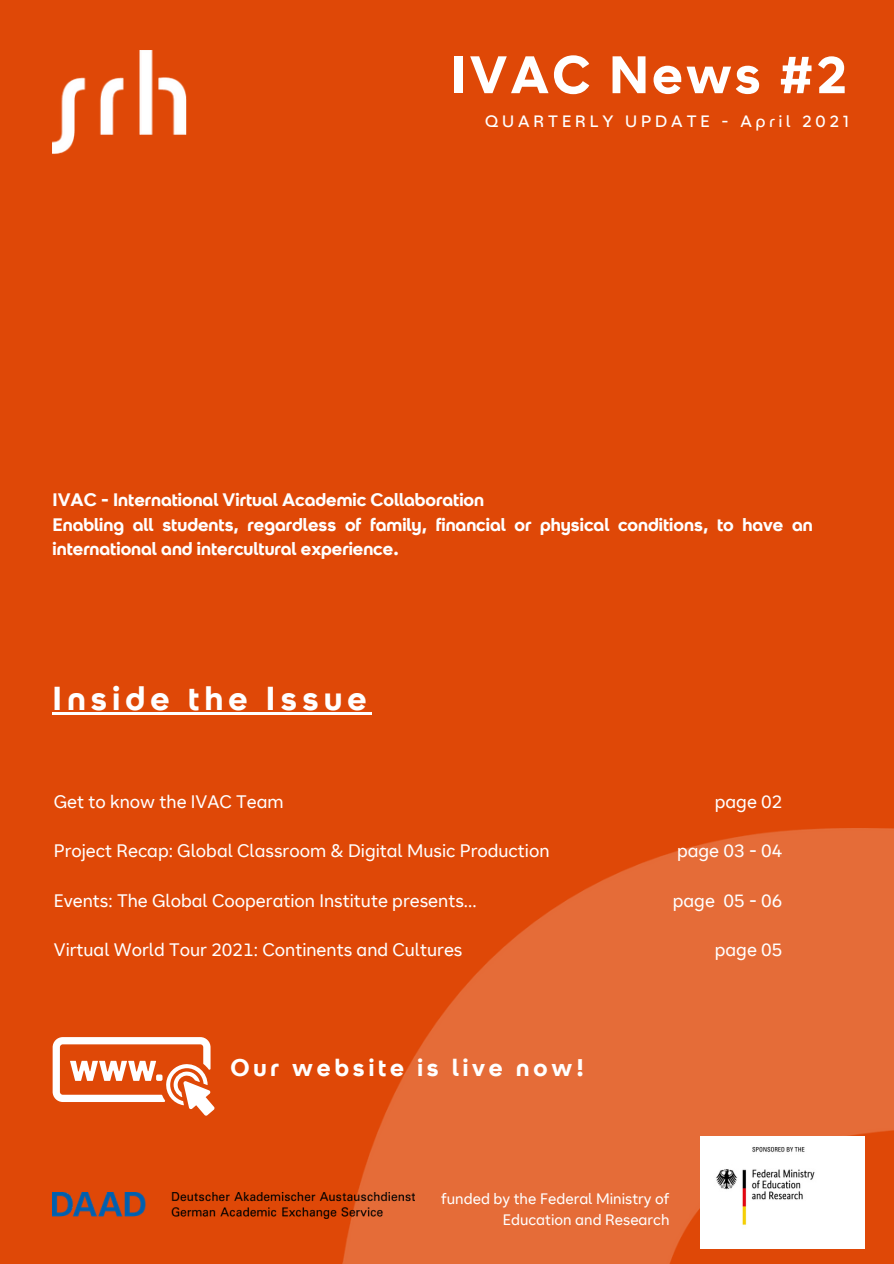
<style>
.page{position:relative;width:894px;height:1264px;background:#fff}
.page>*{position:absolute;margin:0;border:0;box-sizing:border-box;transform-origin:0 0}
.t1{font:700 52.65px "SRH Headline";letter-spacing:.06em;color:#fff}
.t2{font:700 33px "SRH Headline";letter-spacing:.16em;color:#fff}
.t3{font:700 24px "SRH Headline";letter-spacing:.16em;color:#fff}
.t4{font:18px "SRH Text";color:#fff}
.t5{font:700 18px/24.8px "SRH Headline";color:#fff}
.t6{font:16.35px "SRH Headline";letter-spacing:.24em;color:#fff}
.t7{font:15px/20.2px "SRH Text";color:#fff;text-align:right}
</style>
<div class="page">
<div style="left:0;top:0;width:893px;height:1263px;background:#df4807"></div>
<img style="left:342px;top:828px;width:551px;height:435px">
<img style="left:53px;top:51px;width:134px;height:103px">
<img style="left:700px;top:1136px;width:163px;height:112px">
<img style="left:53px;top:1192px;width:361px;height:26px">
<svg style="left:53px;top:1037px;width:162px;height:78px"></svg>
<hr style="left:53px;top:712px;width:319px;height:3px;background:#fff">
<p class="t1" style="left:451px;top:55px;width:398px">IVAC News #2</p>
<p class="t6" style="left:485px;top:115px;width:365px">QUARTERLY UPDATE - April 2021</p>
<p class="t5" style="left:53px;top:489px;width:433px">IVAC - International Virtual Academic Collaboration</p>
<p class="t5" style="left:53px;top:514px;width:761px">Enabling all students, regardless of family, financial or physical conditions, to have an international and intercultural experience.</p>
<p class="t2" style="left:53px;top:686px;width:315px">Inside the Issue</p>
<p class="t4" style="left:54px;top:794px;width:231px">Get to know the IVAC Team</p>
<p class="t4" style="left:54px;top:843px;width:497px">Project Recap: Global Classroom &amp; Digital Music Production</p>
<p class="t4" style="left:54px;top:893px;width:424px">Events: The Global Cooperation Institute presents...</p>
<p class="t4" style="left:54px;top:942px;width:410px">Virtual World Tour 2021: Continents and Cultures</p>
<p class="t3" style="left:230px;top:1058px;width:355px">Our website is live now!</p>
<p class="t4" style="left:714px;top:794px;width:69px">page 02</p>
<p class="t4" style="left:677px;top:843px;width:107px">page 03 - 04</p>
<p class="t4" style="left:672px;top:893px;width:111px">page 05 - 06</p>
<p class="t4" style="left:714px;top:942px;width:69px">page 05</p>
<p class="t7" style="left:441px;top:1190px;width:230px">funded by the Federal Ministry of<br>Education and Research</p>
</div>
